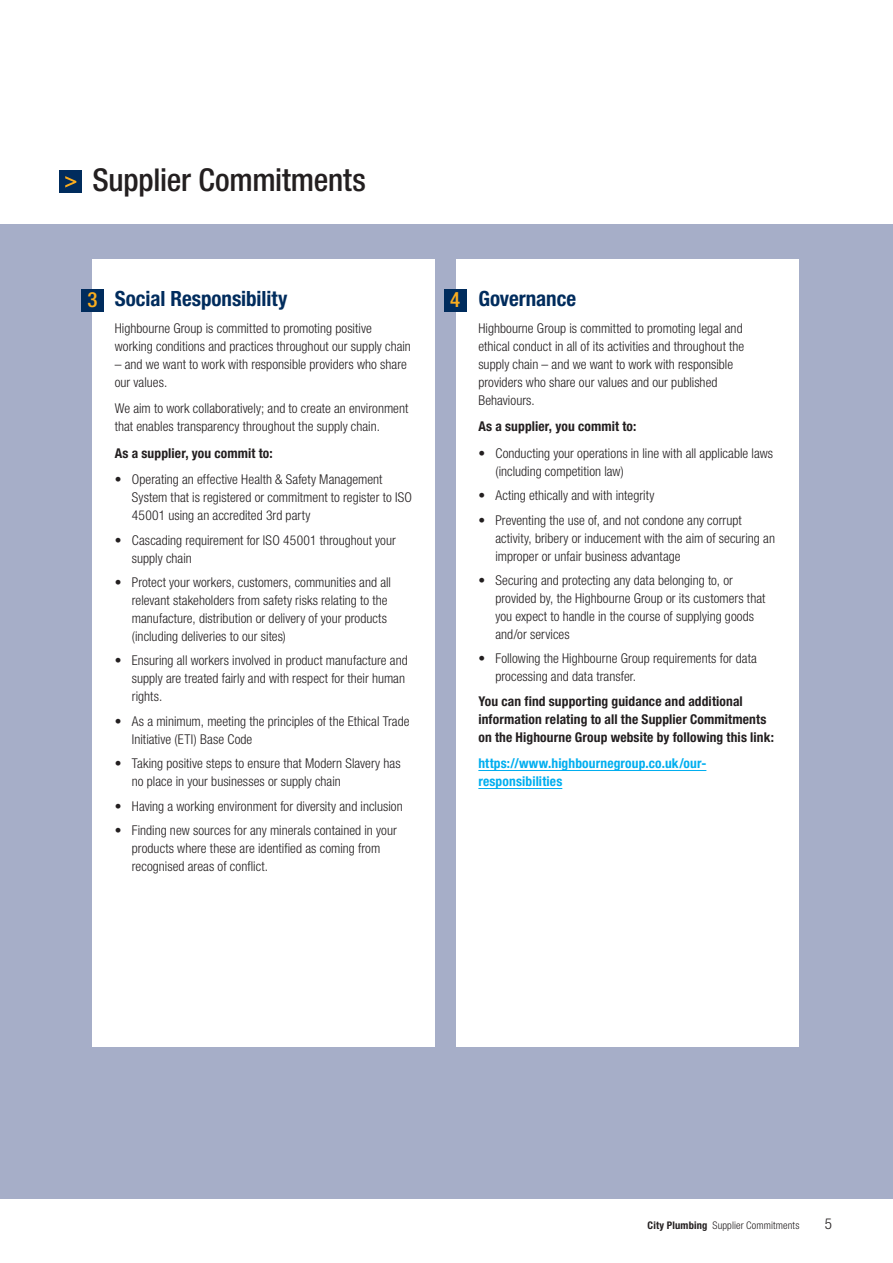
<style>
.page{position:relative;width:893px;height:1263px;background:#fff}
.page>*{position:absolute;margin:0;border:0;box-sizing:border-box;transform-origin:0 0}
.t1{font:500 condensed 31.5px "Helvetica Neue LT Std";letter-spacing:-.005em;color:#231f20}
.t2{font:700 condensed 21px "Helvetica Neue LT Std";color:#002c5d}
.t3{font:500 condensed 21px "Helvetica Neue LT Std";color:#faad1e}
.t4{font:300 condensed 15px "Helvetica Neue LT Std";color:#231f20}
.t5{font:300 condensed 13.5px/18px "Helvetica Neue LT Std";letter-spacing:.005em;color:#231f20}
.t6{font:700 condensed 13.5px/18px "Helvetica Neue LT Std";letter-spacing:.01em;color:#231f20}
.t7{font:700 condensed 13.5px/18px "Helvetica Neue LT Std";letter-spacing:.01em;color:#00aeef}
.t8{font:300 condensed 10.5px "Helvetica Neue LT Std";letter-spacing:.01em;color:#231f20}
.s1{font-weight:700}
</style>
<div class="page">
<div style="left:0;top:225px;width:893px;height:974px;background:#a6aec8"></div>
<div style="left:60px;top:170px;width:22px;height:23px;background:#002c5d"></div>
<svg style="left:65px;top:176px;width:11px;height:12px"></svg>
<div style="left:92px;top:259px;width:343px;height:787px;background:#fff"></div>
<div style="left:456px;top:259px;width:342px;height:787px;background:#fff"></div>
<hr style="left:478px;top:770px;width:228px;height:1px;background:#00aeef">
<hr style="left:478px;top:788px;width:84px;height:1px;background:#00aeef">
<div style="left:81px;top:289px;width:23px;height:23px;background:#002c5d"></div>
<div style="left:444px;top:289px;width:23px;height:23px;background:#002c5d"></div>
<h1 class="t1" style="left:92px;top:161px;width:275px">Supplier Commitments</h1>
<h2 class="t2" style="left:115px;top:286px;width:174px">Social Responsibility</h2>
<p class="t5" style="left:115px;top:319px;width:298px">Highbourne Group is committed to promoting positive working conditions and practices throughout our supply chain</p>
<p class="t5" style="left:115px;top:355px;width:294px">– and we want to work with responsible providers who share our values.</p>
<p class="t5" style="left:115px;top:399px;width:295px">We aim to work collaboratively; and to create an environment that enables transparency throughout the supply chain.</p>
<p class="t6" style="left:115px;top:444px;width:159px">As a supplier, you commit to:</p>
<p class="t5" style="left:132px;top:470px;width:282px;text-indent:-17px">• Operating an effective Health &amp; Safety Management<br>System that is registered or commitment to register to ISO<br>45001 using an accredited 3rd party</p>
<p class="t5" style="left:132px;top:531px;width:266px;text-indent:-17px">• Cascading requirement for ISO 45001 throughout your supply chain</p>
<p class="t5" style="left:132px;top:573px;width:261px;text-indent:-17px">• Protect your workers, customers, communities and all relevant stakeholders from safety risks relating to the manufacture, distribution or delivery of your products (including deliveries to our sites)</p>
<p class="t5" style="left:132px;top:651px;width:277px;text-indent:-17px">• Ensuring all workers involved in product manufacture and supply are treated fairly and with respect for their human rights.</p>
<p class="t5" style="left:132px;top:712px;width:279px;text-indent:-17px">• As a minimum, meeting the principles of the Ethical Trade<br>Initiative (ETI) Base Code</p>
<p class="t5" style="left:132px;top:754px;width:270px;text-indent:-17px">• Taking positive steps to ensure that Modern Slavery has no place in your businesses or supply chain</p>
<p class="t5" style="left:115px;top:797px;width:289px">• Having a working environment for diversity and inclusion</p>
<p class="t5" style="left:132px;top:821px;width:266px;text-indent:-17px">• Finding new sources for any minerals contained in your products where these are identified as coming from recognised areas of conflict.</p>
<h2 class="t3" style="left:87px;top:287px;width:12px">3</h2>
<h2 class="t3" style="left:450px;top:287px;width:12px">4</h2>
<h2 class="t2" style="left:478px;top:286px;width:99px">Governance</h2>
<p class="t5" style="left:478px;top:319px;width:267px">Highbourne Group is committed to promoting legal and ethical conduct in all of its activities and throughout the supply chain – and we want to work with responsible providers who share our values and our published Behaviours.</p>
<p class="t6" style="left:478px;top:417px;width:159px">As a supplier, you commit to:</p>
<p class="t5" style="left:495px;top:444px;width:279px;text-indent:-17px">• Conducting your operations in line with all applicable laws (including competition law)</p>
<p class="t5" style="left:478px;top:486px;width:178px">• Acting ethically and with integrity</p>
<p class="t5" style="left:495px;top:511px;width:281px;text-indent:-17px">• Preventing the use of, and not condone any corrupt activity, bribery or inducement with the aim of securing an improper or unfair business advantage</p>
<p class="t5" style="left:495px;top:571px;width:271px;text-indent:-17px">• Securing and protecting any data belonging to, or provided by, the Highbourne Group or its customers that you expect to handle in the course of supplying goods and/or services</p>
<p class="t5" style="left:495px;top:649px;width:263px;text-indent:-17px">• Following the Highbourne Group requirements for data processing and data transfer.</p>
<p class="t6" style="left:478px;top:692px;width:297px">You can find supporting guidance and additional information relating to all the Supplier Commitments on the Highourne Group website by following this link:</p>
<p class="t7" style="left:478px;top:754px;width:230px">https://www.highbournegroup.co.uk/our&shy;responsibilities</p>
<p class="t8" style="left:647px;top:1219px;width:153px"><span class="s1">City Plumbing</span> Supplier Commitments</p>
<p class="t4" style="left:825px;top:1215px;width:9px">5</p>
</div>
